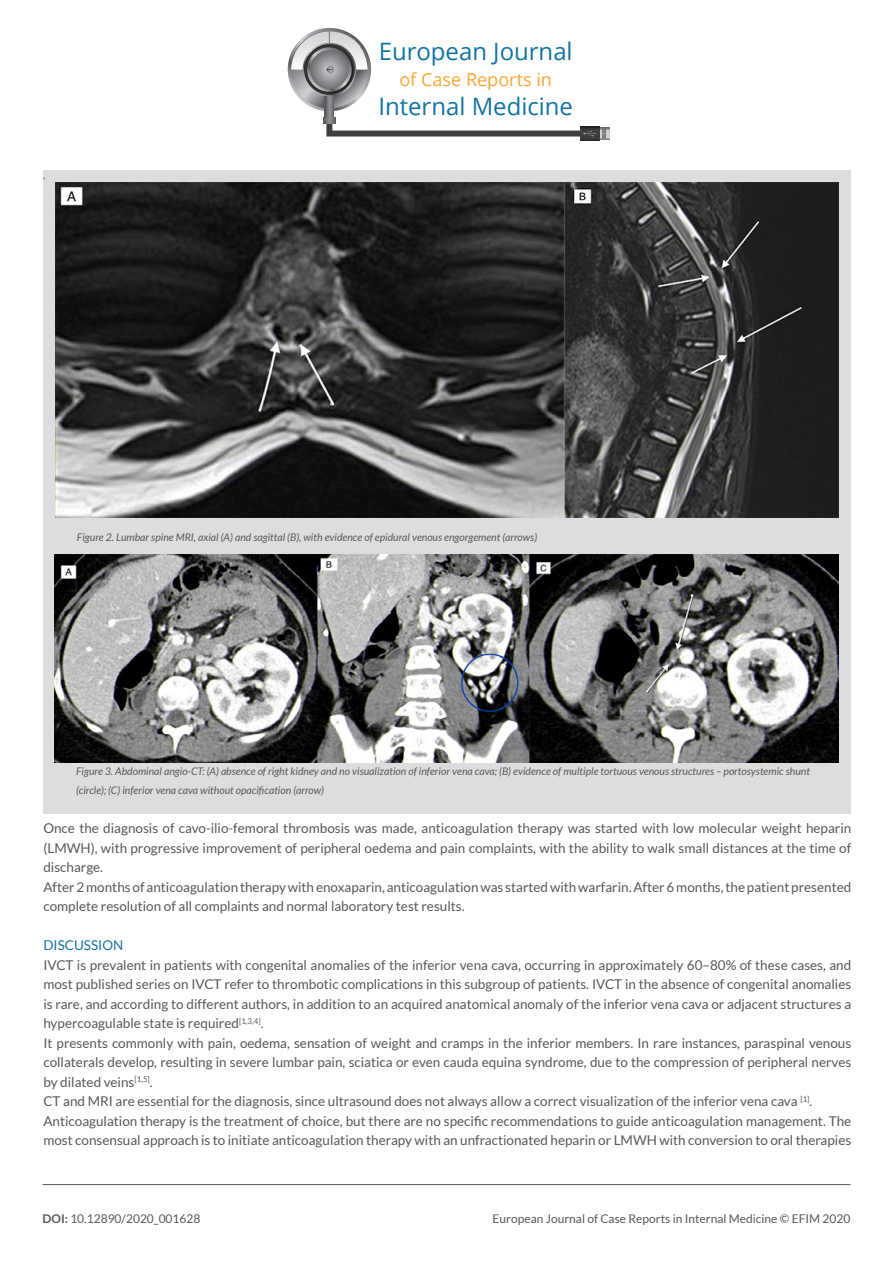
<style>
.page{position:relative;width:893px;height:1263px;background:#fff}
.page>*{position:absolute;margin:0;border:0;box-sizing:border-box;transform-origin:0 0}
.t1{font:24px "Open Sans";color:#1373a1}
.t2{font:18px "Open Sans";color:#faa633}
.TESTO_ARTICOLO{font:13.5px/19.5px "Lato";color:#57585a;text-align:justify}
.TESTO_ARTICOLO-2{font:13.5px "Lato";color:#1373a1}
.t3{font:12px "Lato";color:#57585a}
.DIDASCALIA{font:italic 10.5px/19.5px "Lato";color:#57585a}
.REFERENCE{font:italic 10.5px "Lato";color:#57585a}
.s1{font-weight:700}
</style>
<div class="page">
<svg style="left:288px;top:28px;width:83px;height:83px"></svg>
<svg style="left:291px;top:31px;width:77px;height:77px"></svg>
<svg style="left:325px;top:96px;width:9px;height:21px"></svg>
<svg style="left:303px;top:43px;width:53px;height:53px"></svg>
<svg style="left:304px;top:44px;width:51px;height:51px"></svg>
<svg style="left:307px;top:47px;width:45px;height:45px"></svg>
<svg style="left:310px;top:50px;width:39px;height:39px"></svg>
<svg style="left:291px;top:31px;width:76px;height:43px"></svg>
<svg style="left:600px;top:128px;width:10px;height:11px"></svg>
<svg style="left:603px;top:129px;width:2px;height:9px"></svg>
<svg style="left:580px;top:126px;width:20px;height:15px"></svg>
<svg style="left:323px;top:117px;width:273px;height:20px"></svg>
<hr style="left:43px;top:1184px;width:807px;height:1px;background:#57585a">
<div style="left:43px;top:170px;width:808px;height:644px;background:#dcdddf"></div>
<img style="left:56px;top:183px;width:783px;height:334px">
<img style="left:55px;top:555px;width:783px;height:207px">
<p class="REFERENCE" style="left:43px;top:169px;width:4px">.</p>
<h1 class="t1" style="left:379px;top:35px;width:196px">European Journal</h1>
<h2 class="t2" style="left:399px;top:67px;width:154px">of Case Reports in</h2>
<h1 class="t1" style="left:378px;top:89px;width:196px">Internal Medicine</h1>
<p class="DIDASCALIA" style="left:77px;top:527px;width:462px">Figure 2. Lumbar spine MRI, axial (A) and sagittal (B), with evidence of epidural venous engorgement (arrows)</p>
<p class="DIDASCALIA" style="left:76px;top:761px;width:735px">Figure 3. Abdominal angio-CT: (A) absence of right kidney and no visualization of inferior vena cava; (B) evidence of multiple tortuous venous structures – portosystemic shunt (circle); (C) inferior vena cava without opacification (arrow)</p>
<p class="TESTO_ARTICOLO" style="left:43px;top:818px;width:809px">Once the diagnosis of cavo-ilio-femoral thrombosis was made, anticoagulation therapy was started with low molecular weight heparin (LMWH), with progressive improvement of peripheral oedema and pain complaints, with the ability to walk small distances at the time of discharge.</p>
<p class="TESTO_ARTICOLO" style="left:43px;top:877px;width:809px">After 2 months of anticoagulation therapy with enoxaparin, anticoagulation was started with warfarin. After 6 months, the patient presented complete resolution of all complaints and normal laboratory test results.</p>
<p class="TESTO_ARTICOLO-2" style="left:43px;top:938px;width:82px">DISCUSSION</p>
<p class="TESTO_ARTICOLO" style="left:43px;top:955px;width:809px">IVCT is prevalent in patients with congenital anomalies of the inferior vena cava, occurring in approximately 60–80% of these cases, and most published series on IVCT refer to thrombotic complications in this subgroup of patients. IVCT in the absence of congenital anomalies is rare, and according to different authors, in addition to an acquired anatomical anomaly of the inferior vena cava or adjacent structures a hypercoagulable state is required<sup>[1,3,4]</sup>.</p>
<p class="TESTO_ARTICOLO" style="left:43px;top:1033px;width:809px">It presents commonly with pain, oedema, sensation of weight and cramps in the inferior members. In rare instances, paraspinal venous collaterals develop, resulting in severe lumbar pain, sciatica or even cauda equina syndrome, due to the compression of peripheral nerves by dilated veins<sup>[1,5]</sup>.</p>
<p class="TESTO_ARTICOLO" style="left:43px;top:1091px;width:771px">CT and MRI are essential for the diagnosis, since ultrasound does not always allow a correct visualization of the inferior vena cava <sup>[1]</sup>.</p>
<p class="TESTO_ARTICOLO" style="left:43px;top:1111px;width:809px">Anticoagulation therapy is the treatment of choice, but there are no specific recommendations to guide anticoagulation management. The most consensual approach is to initiate anticoagulation therapy with an unfractionated heparin or LMWH with conversion to oral therapies</p>
<p class="t3" style="left:43px;top:1212px;width:159px"><span class="s1">DOI:</span> 10.12890/2020_001628</p>
<p class="t3" style="left:493px;top:1212px;width:359px">European Journal of Case Reports in Internal Medicine © EFIM 2020</p>
</div>
